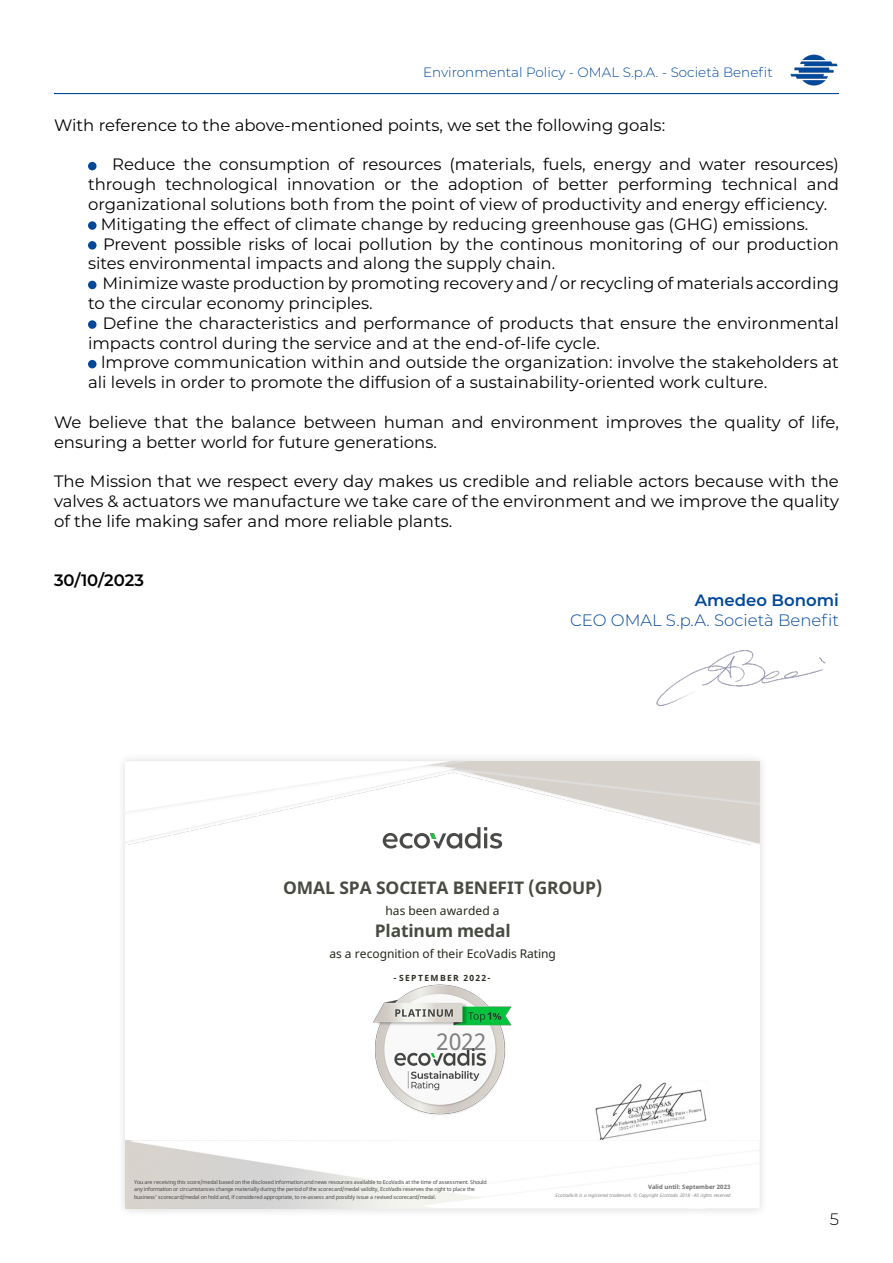
<style>
.page{position:relative;width:893px;height:1263px;background:#fff}
.page>*{position:absolute;margin:0;border:0;box-sizing:border-box;transform-origin:0 0}
.t1{font:31.5px "Noto Sans";color:#808080}
.t2{font:700 23.7px "Noto Sans";letter-spacing:-.005em;color:#484b42}
.t3{font:16.5px/19.8px "Montserrat";color:#000}
.t4{font:300 16.5px "Montserrat";color:#00489a}
.t5{font:600 16.5px "Montserrat";color:#00489a}
.t6{font:600 16.5px "Montserrat";color:#000}
.t7{font:300 16.5px "Montserrat";color:#000}
.t8{font:16.35px "Noto Sans";color:#24271c}
.t9{font:300 13.5px "Montserrat";color:#00489a}
.t10{font:700 11.7px "Noto Sans";letter-spacing:.115em;color:#2a2d23}
.t11{font:700 8.25px "Noto Sans";letter-spacing:-.005em;color:#6d6d6d}
.t12{font:7.35px/7.4px "Noto Sans";letter-spacing:-.015em;color:#4a4a4a}
.t13{font:italic 6.45px "Noto Sans";letter-spacing:-.015em;color:#878787}
</style>
<div class="page">
<div style="left:88px;top:162px;width:9px;height:8px;background:#00489a;border-radius:50%"></div>
<div style="left:88px;top:221px;width:9px;height:9px;background:#00489a;border-radius:50%"></div>
<div style="left:88px;top:241px;width:9px;height:9px;background:#00489a;border-radius:50%"></div>
<div style="left:88px;top:281px;width:9px;height:8px;background:#00489a;border-radius:50%"></div>
<div style="left:88px;top:320px;width:9px;height:9px;background:#00489a;border-radius:50%"></div>
<div style="left:88px;top:360px;width:9px;height:8px;background:#00489a;border-radius:50%"></div>
<img style="left:656px;top:650px;width:170px;height:56px">
<div style="left:117px;top:752px;width:651px;height:465px;background:#f8f8f8"></div>
<div style="left:125px;top:761px;width:635px;height:448px;background:#fff"></div>
<svg style="left:384px;top:845px;width:118px;height:4px"></svg>
<img style="left:374px;top:984px;width:138px;height:131px">
<img style="left:125px;top:761px;width:634px;height:84px">
<img style="left:595px;top:1082px;width:112px;height:58px">
<img style="left:790px;top:54px;width:48px;height:32px">
<hr style="left:54px;top:93px;width:785px;height:1px;background:#00489a">
<p class="t9" style="left:423px;top:63px;width:351px">Environmental Policy - OMAL S.p.A. - Società Benefit</p>
<p class="t3" style="left:54px;top:114px;width:613px">With reference to the above-mentioned points, we set the following goals:</p>
<p class="t3" style="left:112px;top:154px;width:728px">Reduce the consumption of resources (materials, fuels, energy and water resources)</p>
<p class="t3" style="left:88px;top:174px;width:752px">through technological innovation or the adoption of better performing technical and</p>
<p class="t3" style="left:88px;top:194px;width:741px">organizational solutions both from the point of view of productivity and energy efficiency.</p>
<p class="t3" style="left:101px;top:213px;width:709px">Mitigating the effect of climate change by reducing greenhouse gas (GHG) emissions.</p>
<p class="t3" style="left:103px;top:233px;width:737px">Prevent possible risks of locai pollution by the continous monitoring of our production</p>
<p class="t3" style="left:88px;top:253px;width:469px">sites environmental impacts and along the supply chain.</p>
<p class="t3" style="left:102px;top:273px;width:738px">Minimize waste production by promoting recovery and / or recycling of materials according</p>
<p class="t3" style="left:88px;top:293px;width:286px">to the circular economy principles.</p>
<p class="t3" style="left:103px;top:312px;width:738px">Define the characteristics and performance of products that ensure the environmental</p>
<p class="t3" style="left:88px;top:332px;width:513px">impacts control during the service and at the end-of-life cycle.</p>
<p class="t3" style="left:101px;top:352px;width:739px">lmprove communication within and outside the organization: involve the stakeholders at</p>
<p class="t3" style="left:88px;top:372px;width:681px">ali levels in order to promote the diffusion of a sustainability-oriented work culture.</p>
<p class="t3" style="left:54px;top:411px;width:786px">We believe that the balance between human and environment improves the quality of life, ensuring a better world for future generations.</p>
<p class="t3" style="left:54px;top:471px;width:787px;text-align:justify">The Mission that we respect every day makes us credible and reliable actors because with the valves &amp; actuators we manufacture we take care of the environment and we improve the quality of the life making safer and more reliable plants.</p>
<p class="t6" style="left:54px;top:568px;width:91px">30/10/2023</p>
<p class="t5" style="left:695px;top:588px;width:146px">Amedeo Bonomi</p>
<p class="t4" style="left:570px;top:609px;width:270px">CEO OMAL S.p.A. Società Benefit</p>
<h2 class="t2" style="left:283px;top:879px;width:321px">OMAL SPA SOCIETA BENEFIT (GROUP)</h2>
<p class="t8" style="left:386px;top:905px;width:116px">has been awarded a</p>
<h2 class="t2" style="left:375px;top:922px;width:137px">Platinum medal</h2>
<p class="t8" style="left:329px;top:948px;width:228px">as a recognition of their EcoVadis Rating</p>
<p class="t10" style="left:394px;top:973px;width:99px">-SEPTEMBER 2022-</p>
<h1 class="t1" style="left:436px;top:1031px;width:52px">2022</h1>
<p class="t12" style="left:134px;top:1179px;width:354px">You are receiving this score/medal based on the disclosed information and news resources available to EcoVadis at the time of assessment. Should any information or circumstances change materially during the period of the scorecard/medal validity, EcoVadis reserves the right to place the business’ scorecard/medal on hold and, if considered appropriate, to re-assess and possibly issue a revised scorecard/medal.</p>
<p class="t11" style="left:648px;top:1184px;width:84px">Valid until: September 2023</p>
<p class="t13" style="left:556px;top:1191px;width:177px">EcoVadis® is a registered trademark. © Copyright EcoVadis 2018 - All rights reserved</p>
<p class="t7" style="left:830px;top:1208px;width:11px">5</p>
</div>
